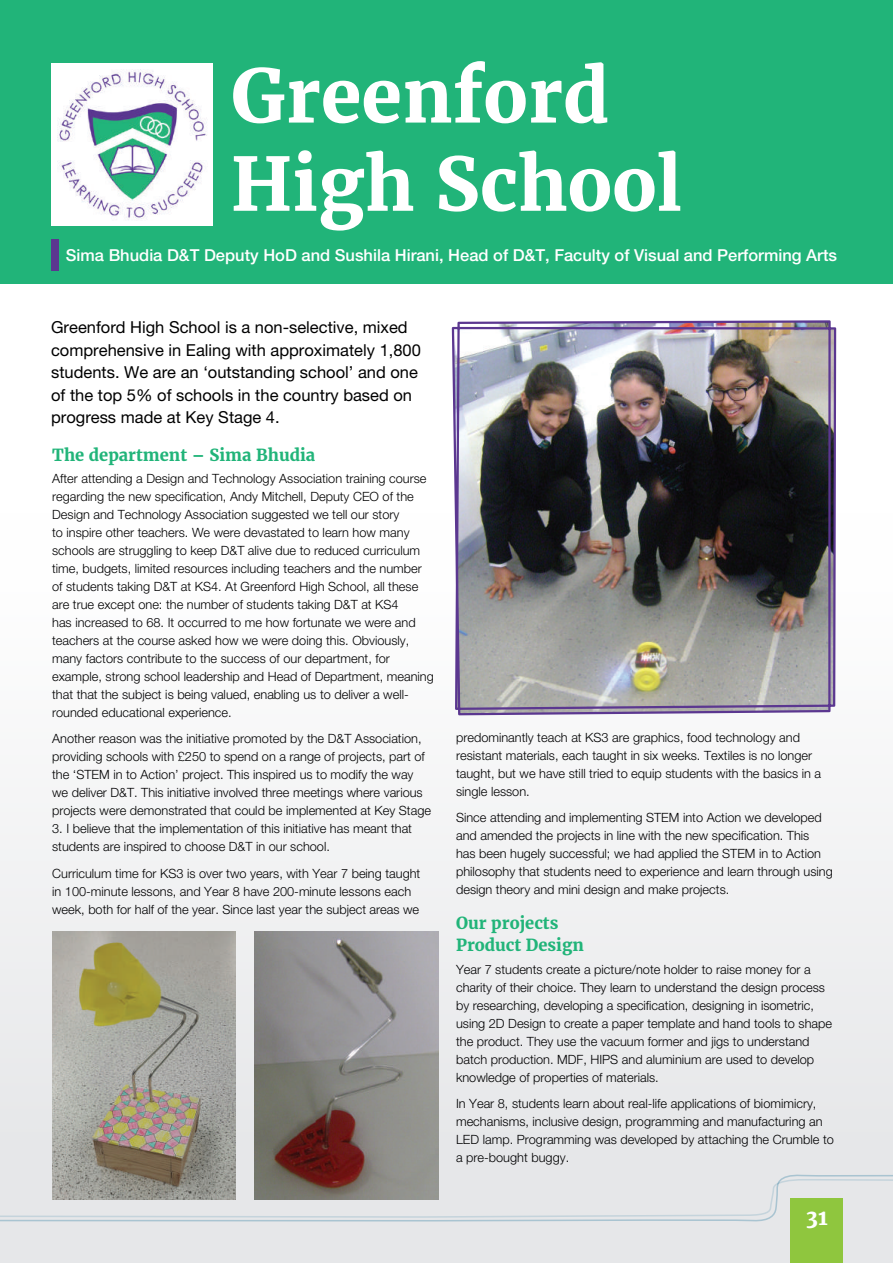
<style>
.page{position:relative;width:893px;height:1263px;background:#fff}
.page>*{position:absolute;margin:0;border:0;box-sizing:border-box;transform-origin:0 0}
.t1{font:700 73.5px/88.2px "Merriweather";color:#fff}
.t2{font:700 21px "Merriweather";color:#fff}
.t3{font:16.5px/22.5px "Helvetica Neue LT Pro";color:#000001}
.t4{font:500 16.5px "Helvetica Neue LT Pro";color:#fff}
.t5{font:700 16.5px/22.2px "Merriweather";color:#21b479}
.t6{font:300 12.75px/18px "Helvetica Neue LT Pro";color:#000001}
</style>
<div class="page">
<div style="left:0;top:803px;width:893px;height:460px;background:#eeeff0"></div>
<div style="left:0;top:0;width:893px;height:283px;background:#21b479"></div>
<img style="left:255px;top:932px;width:183px;height:267px">
<hr style="left:0;top:0;width:1px;height:357px;background:#787a7d">
<img style="left:51px;top:64px;width:161px;height:161px">
<div style="left:51px;top:240px;width:8px;height:31px;background:#5b3790"></div>
<img style="left:52px;top:932px;width:183px;height:267px">
<img style="left:451px;top:320px;width:386px;height:943px">
<h1 class="t1" style="left:231px;top:51px;width:453px">Greenford<br>High School</h1>
<p class="t4" style="left:66px;top:245px;width:773px">Sima Bhudia D&amp;T Deputy HoD and Sushila Hirani, Head of D&amp;T, Faculty of Visual and Performing Arts</p>
<p class="t3" style="left:51px;top:316px;width:371px">Greenford High School is a non-selective, mixed comprehensive in Ealing with approximately 1,800 students. We are an ‘outstanding school’ and one of the top 5% of schools in the country based on progress made at Key Stage 4.</p>
<p class="t5" style="left:52px;top:443px;width:265px">The department – Sima Bhudia</p>
<p class="t6" style="left:52px;top:469px;width:383px">After attending a Design and Technology Association training course regarding the new specification, Andy Mitchell, Deputy CEO of the Design and Technology Association suggested we tell our story<br>to inspire other teachers. We were devastated to learn how many schools are struggling to keep D&amp;T alive due to reduced curriculum time, budgets, limited resources including teachers and the number of students taking D&amp;T at KS4. At Greenford High School, all these are true except one: the number of students taking D&amp;T at KS4<br>has increased to 68. It occurred to me how fortunate we were and teachers at the course asked how we were doing this. Obviously, many factors contribute to the success of our department, for example, strong school leadership and Head of Department, meaning that that the subject is being valued, enabling us to deliver a well&shy;rounded educational experience.</p>
<p class="t6" style="left:52px;top:730px;width:380px">Another reason was the initiative promoted by the D&amp;T Association, providing schools with £250 to spend on a range of projects, part of the ‘STEM in to Action’ project. This inspired us to modify the way we deliver D&amp;T. This initiative involved three meetings where various projects were demonstrated that could be implemented at Key Stage</p>
<p class="t6" style="left:52px;top:820px;width:361px">3. I believe that the implementation of this initiative has meant that students are inspired to choose D&amp;T in our school.</p>
<p class="t6" style="left:52px;top:864px;width:370px">Curriculum time for KS3 is over two years, with Year 7 being taught in 100-minute lessons, and Year 8 have 200-minute lessons each week, both for half of the year. Since last year the subject areas we</p>
<p class="t6" style="left:456px;top:728px;width:367px">predominantly teach at KS3 are graphics, food technology and resistant materials, each taught in six weeks. Textiles is no longer taught, but we have still tried to equip students with the basics in a single lesson.</p>
<p class="t6" style="left:456px;top:808px;width:378px">Since attending and implementing STEM into Action we developed and amended the projects in line with the new specification. This<br>has been hugely successful; we had applied the STEM in to Action philosophy that students need to experience and learn through using design theory and mini design and make projects.</p>
<p class="t5" style="left:456px;top:912px;width:129px">Our projects<br>Product Design</p>
<p class="t6" style="left:456px;top:960px;width:377px">Year 7 students create a picture/note holder to raise money for a charity of their choice. They learn to understand the design process by researching, developing a specification, designing in isometric, using 2D Design to create a paper template and hand tools to shape the product. They use the vacuum former and jigs to understand batch production. MDF, HIPS and aluminium are used to develop knowledge of properties of materials.</p>
<p class="t6" style="left:456px;top:1094px;width:379px">In Year 8, students learn about real-life applications of biomimicry, mechanisms, inclusive design, programming and manufacturing an LED lamp. Programming was developed by attaching the Crumble to a pre-bought buggy.</p>
<h2 class="t2" style="left:806px;top:1203px;width:23px">31</h2>
</div>
